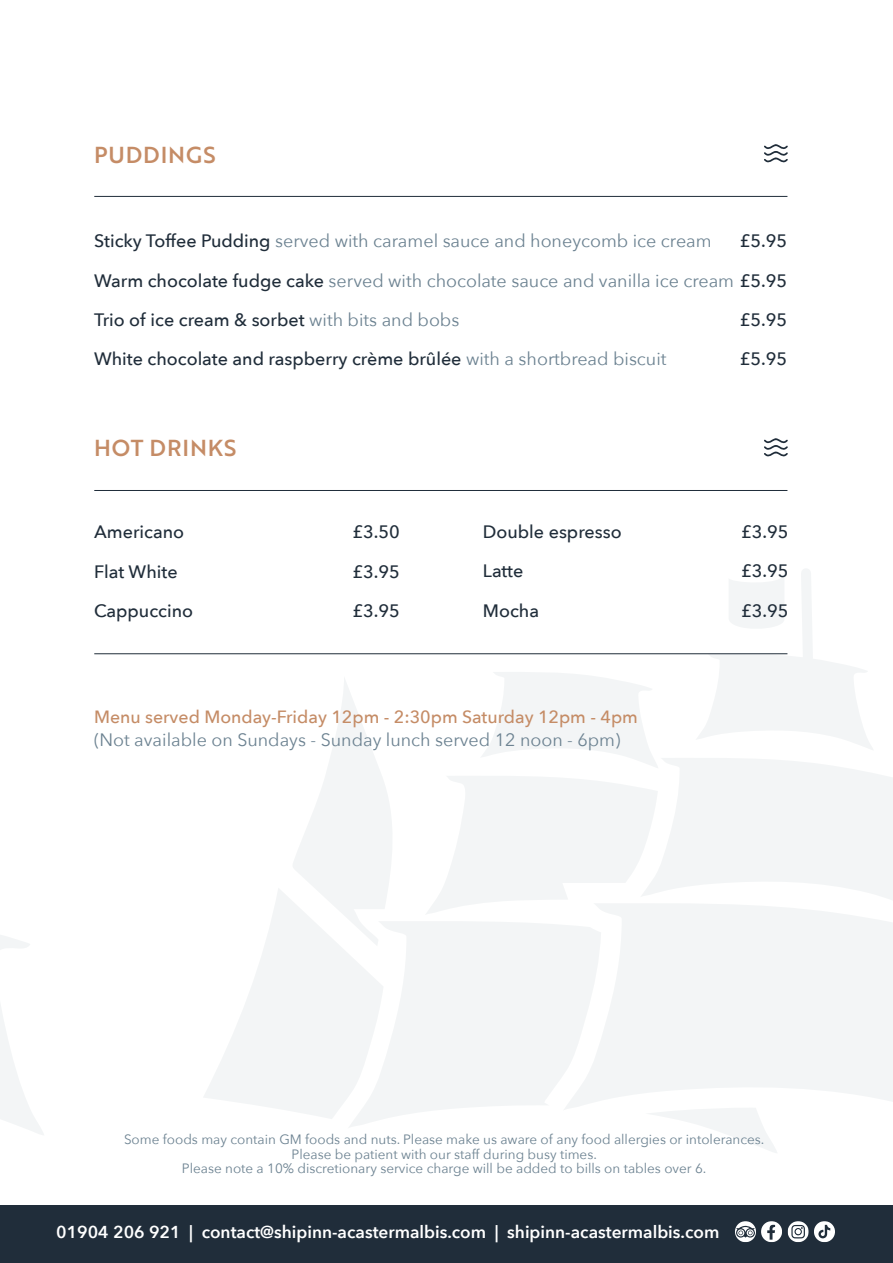
<style>
.page{position:relative;width:893px;height:1263px;background:#fff}
.page>*{position:absolute;margin:0;border:0;box-sizing:border-box;transform-origin:0 0}
.t1{font:22.5px "Brother 1816 Medium";letter-spacing:.04em;color:#c58c66}
.t2{font:18px/39.5px "Avenir Next";color:#6c8291;text-align:justify}
.t3{font:500 18px "Avenir Next";color:#202d3a}
.t4{font:500 17.7px "Avenir Next";color:#c58c66}
.t5{font:600 17.25px "Avenir Next";color:#fff}
.t6{font:13.5px/14.4px "Avenir Next";color:#6c8291;text-align:center}
.s1{font-weight:500;color:#202d3a}
.s2{font-weight:400;color:#6c8291}
</style>
<div class="page">
<svg style="left:601px;top:916px;width:292px;height:185px;fill:#f3f5f6"></svg>
<svg style="left:424px;top:569px;width:469px;height:347px"></svg>
<svg style="left:350px;top:922px;width:251px;height:205px;fill:#f3f5f6"></svg>
<svg style="left:650px;top:1108px;width:127px;height:45px"></svg>
<svg style="left:204px;top:678px;width:194px;height:441px"></svg>
<svg style="left:0;top:935px;width:44px;height:200px"></svg>
<div style="left:0;top:1205px;width:893px;height:58px;background:#202d3a"></div>
<hr style="left:94px;top:196px;width:693px;height:1px;background:#202d3a">
<svg style="left:764px;top:144px;width:24px;height:19px"></svg>
<hr style="left:94px;top:490px;width:693px;height:1px;background:#202d3a">
<svg style="left:764px;top:438px;width:24px;height:19px"></svg>
<hr style="left:94px;top:653px;width:693px;height:1px;background:#202d3a">
<svg style="left:735px;top:1221px;width:47px;height:21px"></svg>
<svg style="left:788px;top:1221px;width:47px;height:21px"></svg>
<p class="t1" style="left:94px;top:138px;width:123px">PUDDINGS</p>
<p class="t2" style="left:94px;top:220px;width:619px"><span class="s1">Sticky Toffee Pudding</span> served with caramel sauce and honeycomb ice cream</p>
<p class="t2" style="left:94px;top:220px;width:694px;text-indent:646px"><span class="s1">£5.95<br>Warm chocolate fudge cake</span> served with chocolate sauce and vanilla ice cream <span class="s1">£5.95<br>Trio of ice cream &amp; sorbet</span> with bits and bobs</p>
<p class="t3" style="left:740px;top:304px;width:49px">£5.95</p>
<p class="t3" style="left:94px;top:344px;width:574px">White chocolate and raspberry crème brûlée <span class="s2">with a shortbread biscuit</span></p>
<p class="t3" style="left:740px;top:344px;width:49px">£5.95</p>
<p class="t1" style="left:94px;top:430px;width:144px">HOT DRINKS</p>
<p class="t3" style="left:94px;top:517px;width:92px">Americano</p>
<p class="t3" style="left:352px;top:517px;width:49px">£3.50</p>
<p class="t3" style="left:94px;top:556px;width:85px">Flat White</p>
<p class="t3" style="left:352px;top:556px;width:49px">£3.95</p>
<p class="t3" style="left:94px;top:595px;width:101px">Cappuccino</p>
<p class="t3" style="left:352px;top:595px;width:49px">£3.95</p>
<p class="t3" style="left:483px;top:516px;width:140px">Double espresso</p>
<p class="t3" style="left:741px;top:516px;width:49px">£3.95</p>
<p class="t3" style="left:483px;top:556px;width:42px">Latte</p>
<p class="t3" style="left:741px;top:556px;width:49px">£3.95</p>
<p class="t3" style="left:483px;top:595px;width:58px">Mocha</p>
<p class="t3" style="left:741px;top:595px;width:49px">£3.95</p>
<p class="t4" style="left:94px;top:701px;width:545px">Menu served Monday-Friday 12pm - 2:30pm Saturday 12pm - 4pm</p>
<p class="t2" style="left:94px;top:719px;width:528px">(Not available on Sundays - Sunday lunch served 12 noon - 6pm)</p>
<p class="t6" style="left:124px;top:1132px;width:642px">Some foods may contain GM foods and nuts. Please make us aware of any food allergies or intolerances.<br>Please be patient with our staff during busy times.<br>Please note a 10% discretionary service charge will be added to bills on tables over 6.</p>
<p class="t5" style="left:56px;top:1217px;width:665px">01904 206 921 | contact@shipinn-acastermalbis.com | shipinn-acastermalbis.com</p>
</div>
